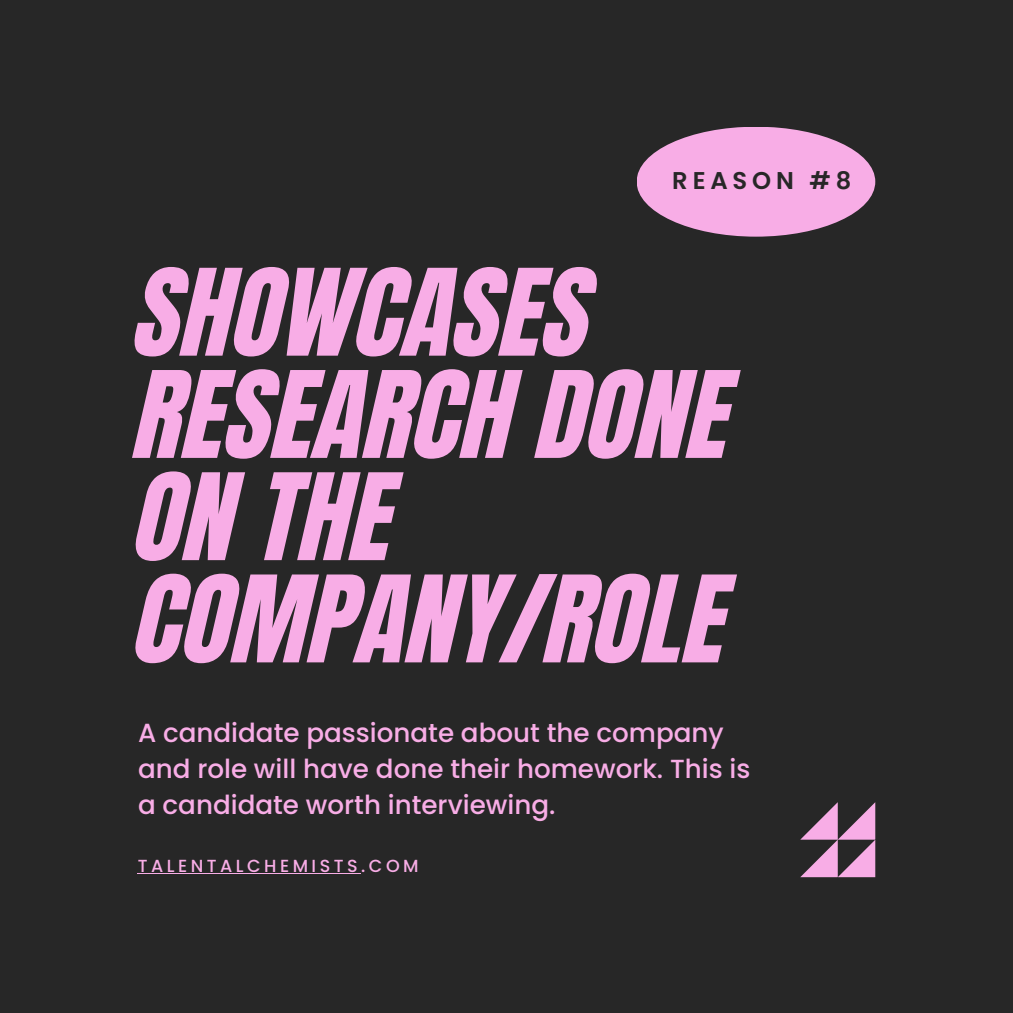
<style>
.page{position:relative;width:1013px;height:1013px;background:#fff}
.page>*{position:absolute;margin:0;border:0;box-sizing:border-box;transform-origin:0 0}
.t1{font:102.25px/102.2px "CA Generated";color:#f8ade6}
.t2{font:500 26.12px/35.9px "Poppins";color:#f8ade6}
.t3{font:600 24.25px "Poppins";letter-spacing:.2em;color:#272727}
.t4{font:500 17.5px "Poppins";letter-spacing:.2em;color:#f8ade6}
</style>
<div class="page">
<div style="left:0;top:0;width:1012px;height:1012px;background:#272727"></div>
<svg style="left:800px;top:802px;width:75px;height:75px"></svg>
<div style="left:636px;top:127px;width:239px;height:109px;background:#f8ade6;border-radius:50%"></div>
<hr style="left:138px;top:873px;width:223px;height:1px;background:#f8ade6">
<p class="t3" style="left:672px;top:166px;width:180px">REASON #8</p>
<h1 class="t1" style="left:138px;top:269px;width:597px">SHOWCASES<br>RESEARCH DONE<br>ON THE<br>COMPANY/ROLE</h1>
<p class="t2" style="left:138px;top:715px;width:614px">A candidate passionate about the company and role will have done their homework. This is a candidate worth interviewing.</p>
<p class="t4" style="left:138px;top:856px;width:282px">TALENTALCHEMISTS.COM</p>
</div>
